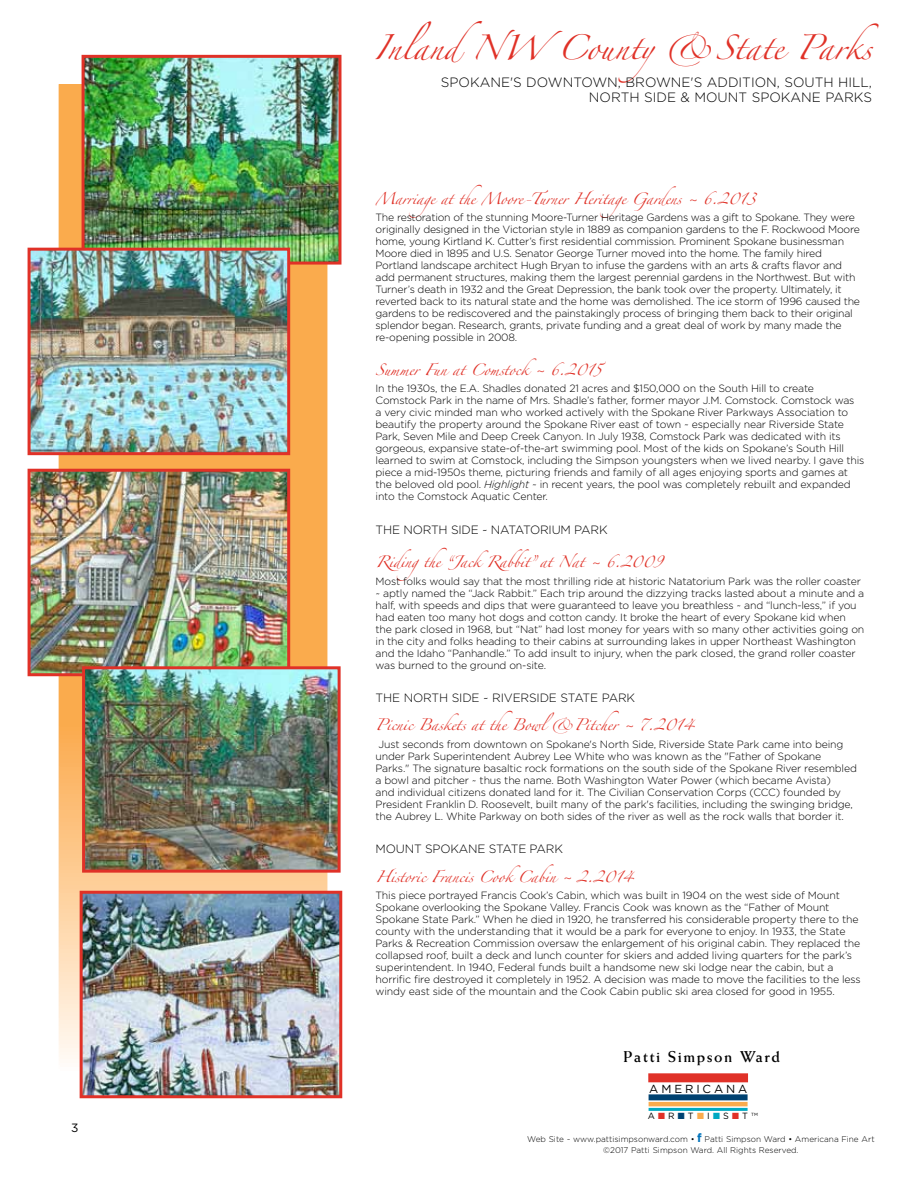
<style>
.page{position:relative;width:918px;height:1188px;background:#fff}
.page>*{position:absolute;margin:0;border:0;box-sizing:border-box;transform-origin:0 0}
.t1{font:22.5px "Zapfino";color:#e03127}
.t2{font:700 15.75px "Weiss";letter-spacing:.1em;color:#000}
.t3{font:300 13.5px/15px "Gotham";color:#000;text-align:right}
.t4{font:300 12px "Gotham";letter-spacing:-.015em;color:#000}
.t5{font:12px "Gotham";color:#000}
.t6{font:11.7px "Gotham";letter-spacing:.25em;color:#000}
.t7{font:300 10.5px/12px "Gotham";letter-spacing:-.015em;color:#000}
.t8{font:10.5px "Zapfino";letter-spacing:-.015em;color:#e03127}
.t9{font:9px "Gotham";color:#000}
.t10{font:300 8.25px/10.5px "Gotham";color:#000;text-align:center}
.s1{font-style:italic}
.s2{color:#e03128}
.s3{color:#004271}
.s4{color:#faab4d}
.s5{color:#00a9c2}
.s6{font-weight:700;font-size:12px;color:#0073bb}
</style>
<div class="page">
<svg style="left:62px;top:87px;width:262px;height:998px;background:#fab668"></svg>
<div style="left:648px;top:1073px;width:100px;height:9px;background:#e03128"></div>
<div style="left:649px;top:1094px;width:99px;height:6px;background:#004271"></div>
<hr style="left:649px;top:1102px;width:99px;height:4px;background:#faab4d">
<hr style="left:649px;top:1108px;width:99px;height:3px;background:#00a9c2">
<img style="left:86px;top:59px;width:251px;height:202px">
<div style="left:82px;top:55px;width:259px;height:210px;border:3px solid #e03127"></div>
<img style="left:32px;top:473px;width:254px;height:199px">
<div style="left:28px;top:469px;width:262px;height:207px;border:3px solid #e03127"></div>
<img style="left:84px;top:895px;width:254px;height:199px">
<div style="left:80px;top:891px;width:262px;height:207px;border:3px solid #e03127"></div>
<img style="left:86px;top:670px;width:251px;height:199px">
<div style="left:82px;top:666px;width:259px;height:207px;border:3px solid #e03127"></div>
<img style="left:32px;top:252px;width:254px;height:199px">
<div style="left:28px;top:248px;width:262px;height:207px;border:3px solid #e03127"></div>
<p class="t5" style="left:71px;top:1121px;width:9px">3</p>
<h1 class="t1" style="left:373px;top:38px;width:507px">InlandNW County&amp;State Parks</h1>
<p class="t3" style="left:441px;top:75px;width:433px">SPOKANE'S DOWNTOWN, BROWNE'S ADDITION, SOUTH HILL,<br>NORTH SIDE &amp; MOUNT SPOKANE PARKS</p>
<p class="t8" style="left:376px;top:194px;width:381px">Marriage at the Moore-Turner Heritage Gardens ~ 6.2013</p>
<p class="t7" style="left:376px;top:211px;width:486px">The restoration of the stunning Moore-Turner Heritage Gardens was a gift to Spokane. They were originally designed in the Victorian style in 1889 as companion gardens to the F. Rockwood Moore home, young Kirtland K. Cutter’s first residential commission. Prominent Spokane businessman Moore died in 1895 and U.S. Senator George Turner moved into the home. The family hired Portland landscape architect Hugh Bryan to infuse the gardens with an arts &amp; crafts flavor and add permanent structures, making them the largest perennial gardens in the Northwest. But with Turner’s death in 1932 and the Great Depression, the bank took over the property. Ultimately, it reverted back to its natural state and the home was demolished. The ice storm of 1996 caused the gardens to be rediscovered and the painstakingly process of bringing them back to their original splendor began. Research, grants, private funding and a great deal of work by many made the re-opening possible in 2008.</p>
<p class="t8" style="left:376px;top:365px;width:228px">Summer Fun at Comstock~ 6.2015</p>
<p class="t7" style="left:376px;top:382px;width:490px">In the 1930s, the E.A. Shadles donated 21 acres and $150,000 on the South Hill to create Comstock Park in the name of Mrs. Shadle’s father, former mayor J.M. Comstock. Comstock was<br>a very civic minded man who worked actively with the Spokane River Parkways Association to beautify the property around the Spokane River east of town ~ especially near Riverside State Park, Seven Mile and Deep Creek Canyon. In July 1938, Comstock Park was dedicated with its gorgeous, expansive state-of-the-art swimming pool. Most of the kids on Spokane’s South Hill learned to swim at Comstock, including the Simpson youngsters when we lived nearby. I gave this piece a mid-1950s theme, picturing friends and family of all ages enjoying sports and games at the beloved old pool. <span class="s1">Highlight</span> ~ in recent years, the pool was completely rebuilt and expanded into the Comstock Aquatic Center.</p>
<p class="t4" style="left:376px;top:523px;width:234px">THE NORTH SIDE ~ NATATORIUM PARK</p>
<p class="t8" style="left:376px;top:557px;width:289px">Ridingthe “JackRabbit” at Nat ~ 6.2009</p>
<p class="t7" style="left:376px;top:575px;width:490px">Most folks would say that the most thrilling ride at historic Natatorium Park was the roller coaster ~ aptly named the “Jack Rabbit.” Each trip around the dizzying tracks lasted about a minute and a half, with speeds and dips that were guaranteed to leave you breathless ~ and “lunch-less,” if you had eaten too many hot dogs and cotton candy. It broke the heart of every Spokane kid when the park closed in 1968, but “Nat” had lost money for years with so many other activities going on in the city and folks heading to their cabins at surrounding lakes in upper Northeast Washington and the Idaho “Panhandle.” To add insult to injury, when the park closed, the grand roller coaster was burned to the ground on-site.</p>
<p class="t4" style="left:376px;top:691px;width:261px">THE NORTH SIDE ~ RIVERSIDE STATE PARK</p>
<p class="t8" style="left:376px;top:721px;width:320px">Picnic Baskets at the Bowl&amp;Pitcher ~ 7.2014</p>
<p class="t7" style="left:376px;top:738px;width:483px">Just seconds from downtown on Spokane's North Side, Riverside State Park came into being under Park Superintendent Aubrey Lee White who was known as the "Father of Spokane Parks." The signature basaltic rock formations on the south side of the Spokane River resembled a bowl and pitcher ~ thus the name. Both Washington Water Power (which became Avista)<br>and individual citizens donated land for it. The Civilian Conservation Corps (CCC) founded by President Franklin D. Roosevelt, built many of the park's facilities, including the swinging bridge, the Aubrey L. White Parkway on both sides of the river as well as the rock walls that border it.</p>
<p class="t4" style="left:376px;top:843px;width:189px">MOUNT SPOKANE STATE PARK</p>
<p class="t8" style="left:376px;top:872px;width:259px">Historic Francis CookCabin ~ 2.2014</p>
<p class="t7" style="left:376px;top:889px;width:487px">This piece portrayed Francis Cook’s Cabin, which was built in 1904 on the west side of Mount Spokane overlooking the Spokane Valley. Francis Cook was known as the “Father of Mount Spokane State Park.” When he died in 1920, he transferred his considerable property there to the county with the understanding that it would be a park for everyone to enjoy. In 1933, the State Parks &amp; Recreation Commission oversaw the enlargement of his original cabin. They replaced the collapsed roof, built a deck and lunch counter for skiers and added living quarters for the park’s superintendent. In 1940, Federal funds built a handsome new ski lodge near the cabin, but a horrific fire destroyed it completely in 1952. A decision was made to move the facilities to the less windy east side of the mountain and the Cook Cabin public ski area closed for good in 1955.</p>
<h2 class="t2" style="left:623px;top:1048px;width:158px">Patti Simpson Ward</h2>
<p class="t6" style="left:649px;top:1082px;width:100px">AMERICANA</p>
<p class="t9" style="left:648px;top:1111px;width:112px">A <span class="s2">■</span> R <span class="s3">■</span>T <span class="s4">■</span>I <span class="s5">■</span>S <span class="s2">■</span> T <sup>TM</sup></p>
<p class="t10" style="left:527px;top:1134px;width:349px">Web Site ~ www.pattisimpsonward.com • <span class="s6">f</span> Patti Simpson Ward • Americana Fine Art ©2017 Patti Simpson Ward. All Rights Reserved.</p>
</div>
